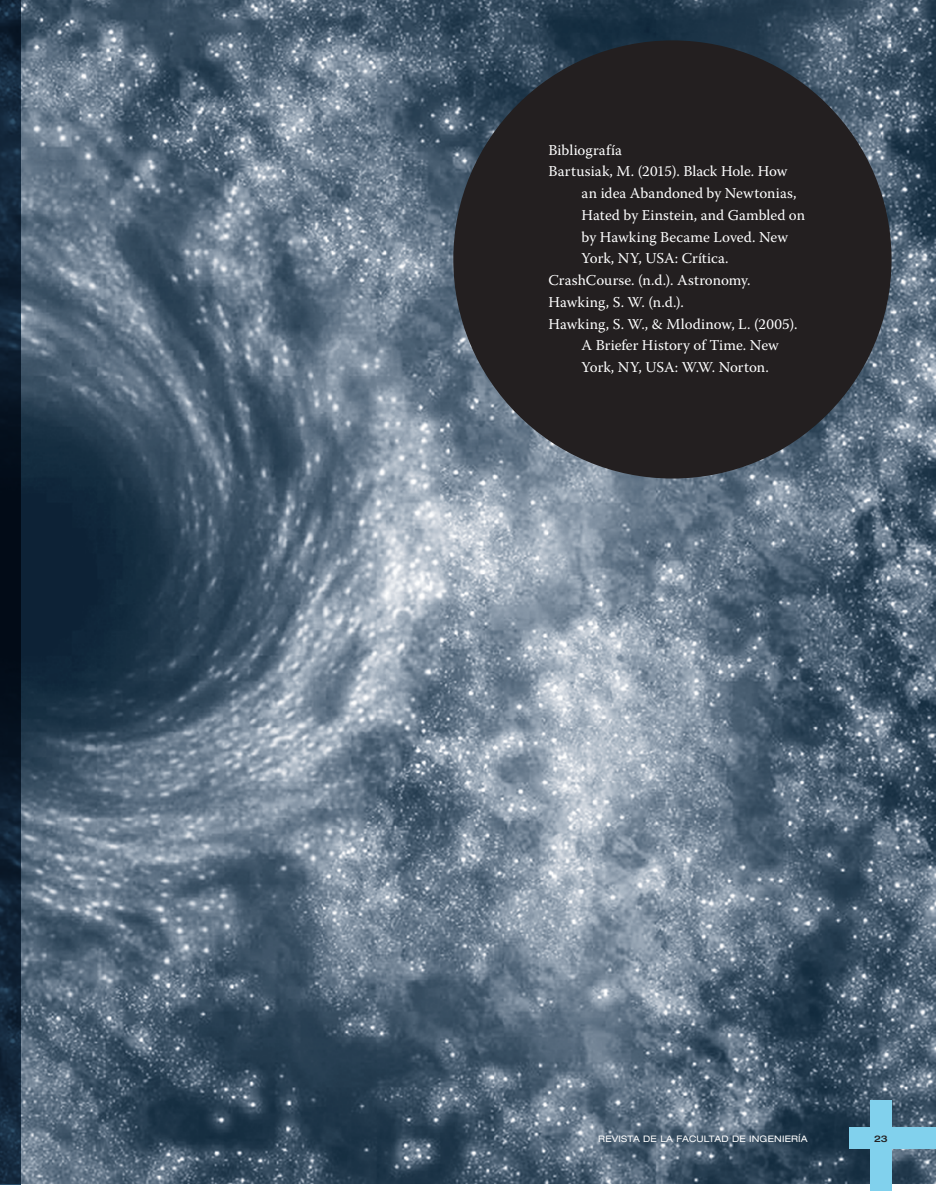
<style>
.page{position:relative;width:936px;height:1191px;background:#fff}
.page>*{position:absolute;margin:0;border:0;box-sizing:border-box;transform-origin:0 0}
.t1{font:15px "Warnock Pro";letter-spacing:.005em;color:#fff}
.t2{font:500 expanded 9.15px "Helvetica Neue LT Pro";color:#231f20}
.t3{font:expanded 9px "Helvetica Neue LT Pro";letter-spacing:.02em;color:#fff}
</style>
<div class="page">
<img style="left:21px;top:0;width:914px;height:1183px">
<svg style="left:0;top:0;width:21px;height:1184px;background:#0d1e2f"></svg>
<div style="left:453px;top:40px;width:438px;height:438px;background:#231f20;border-radius:50%"></div>
<div style="left:849px;top:1127px;width:86px;height:21px;background:#81d1ed"></div>
<div style="left:870px;top:1100px;width:21px;height:91px;background:#81d1ed"></div>
<p class="t1" style="left:548px;top:141px;width:75px">Bibliografía</p>
<p class="t1" style="left:548px;top:162px;width:240px">Bartusiak, M. (2015). Black Hole. How</p>
<p class="t1" style="left:581px;top:184px;width:216px">an idea Abandoned by Newtonias,</p>
<p class="t1" style="left:581px;top:206px;width:225px">Hated by Einstein, and Gambled on</p>
<p class="t1" style="left:581px;top:228px;width:208px">by Hawking Became Loved. New</p>
<p class="t1" style="left:581px;top:249px;width:148px">York, NY, USA: Crítica.</p>
<p class="t1" style="left:548px;top:271px;width:203px">CrashCourse. (n.d.). Astronomy.</p>
<p class="t1" style="left:548px;top:293px;width:137px">Hawking, S. W. (n.d.).</p>
<p class="t1" style="left:548px;top:315px;width:250px">Hawking, S. W., &amp; Mlodinow, L. (2005).</p>
<p class="t1" style="left:581px;top:336px;width:199px">A Briefer History of Time. New</p>
<p class="t1" style="left:581px;top:358px;width:189px">York, NY, USA: W.W. Norton.</p>
<p class="t3" style="left:598px;top:1133px;width:211px">REVISTA DE LA FACULTAD DE INGENIERÍA</p>
<p class="t2" style="left:874px;top:1132px;width:15px">23</p>
</div>
